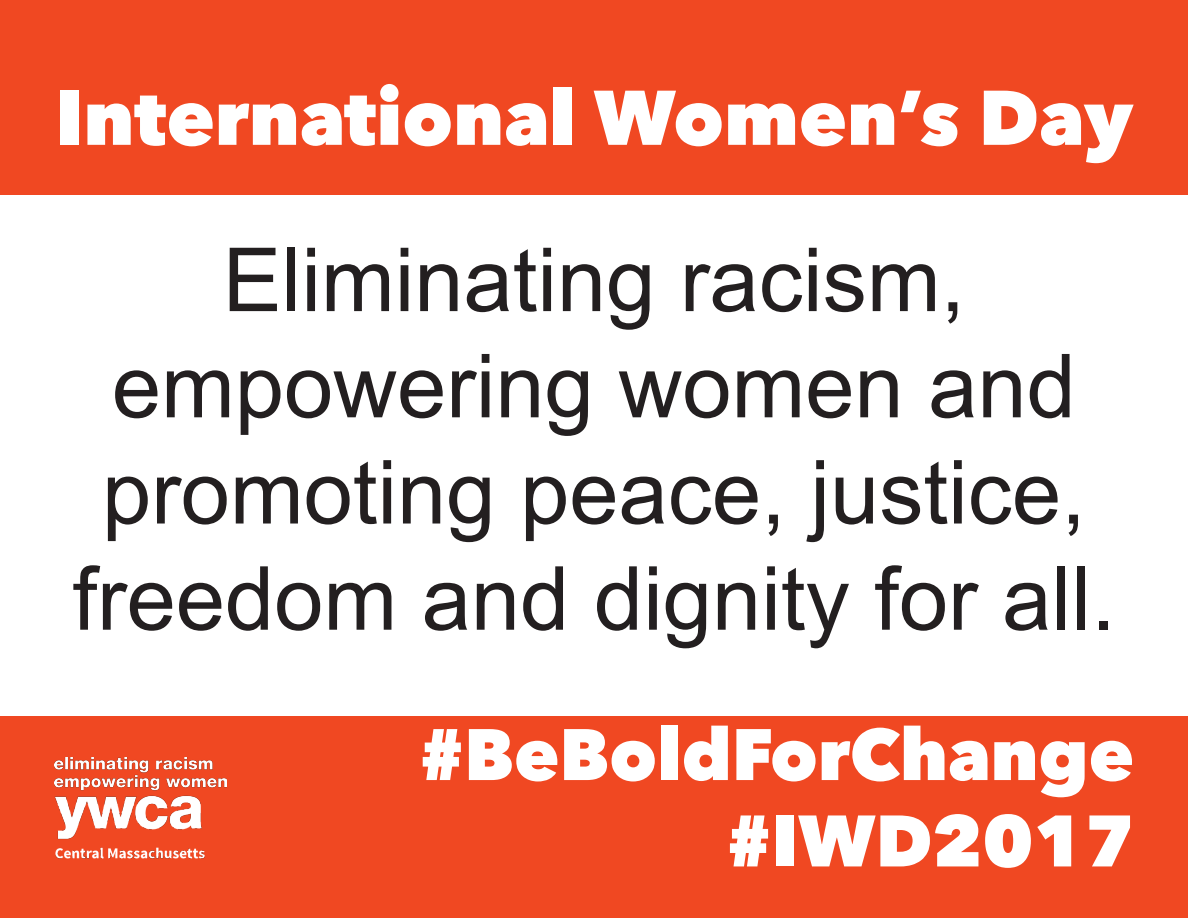
<style>
.page{position:relative;width:1188px;height:918px;background:#fff}
.page>*{position:absolute;margin:0;border:0;box-sizing:border-box;transform-origin:0 0}
.t1{font:88.5px/106.2px "Arial";color:#231f20;text-align:center}
.t2{font:800 76.5px "Avenir Next LT Pro";color:#fff}
.t3{font:800 72px "Avenir Next LT Pro";color:#fff}
</style>
<div class="page">
<div style="left:0;top:0;width:1188px;height:195px;background:#f04822"></div>
<div style="left:0;top:717px;width:1188px;height:201px;background:#f04822"></div>
<img style="left:54px;top:758px;width:173px;height:101px">
<p class="t2" style="left:55px;top:71px;width:1080px">International Women’s Day</p>
<p class="t1" style="left:223px;top:228px;width:744px">Eliminating racism,</p>
<p class="t1" style="left:73px;top:334px;width:1044px">empowering women and promoting peace, justice, freedom and dignity for all.</p>
<p class="t3" style="left:419px;top:710px;width:716px">#BeBoldForChange</p>
<p class="t3" style="left:727px;top:797px;width:409px">#IWD2017</p>
</div>
